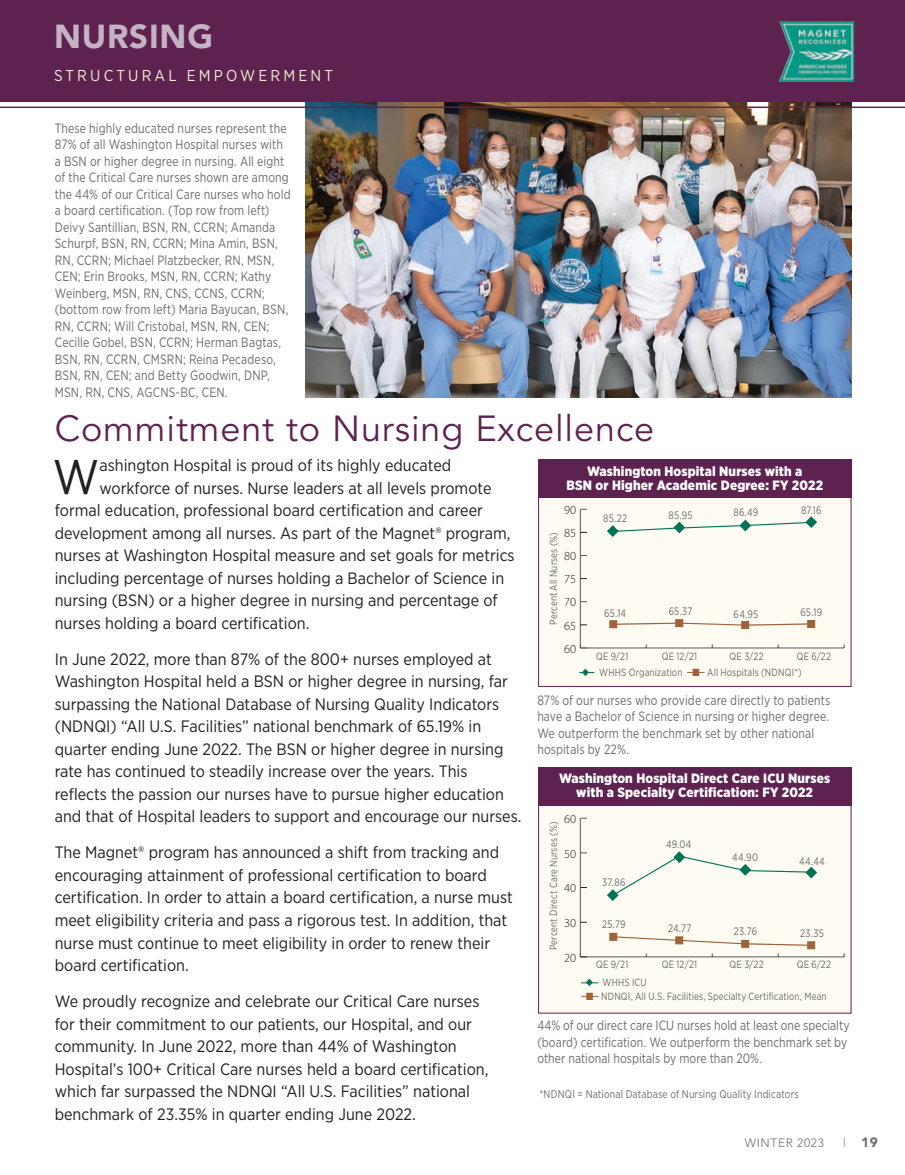
<style>
.page{position:relative;width:905px;height:1175px;background:#fff}
.page>*{position:absolute;margin:0;border:0;box-sizing:border-box;transform-origin:0 0}
._1st_paragraph{font:48.6px "Gotham Narrow";color:#231f20}
.NEW_Headline{font:36px "Avenir";letter-spacing:.025em;color:#5e2250}
.Headline{font:900 33px "Avenir";letter-spacing:.025em;color:#c5b2c2}
.Body_text{font:16.5px/22.5px "Gotham Narrow";color:#231f20}
._1st_paragraph-2{font:16.5px "Gotham Narrow";color:#231f20}
.NEW_Eyebrow{font:15.75px "Gotham Narrow";letter-spacing:.2em;color:#eeeecf}
.NEW_Caption{font:13.5px/16.5px "Gotham Narrow";letter-spacing:.01em;color:#6c6d70;scale:.9 1}
.Graph_Headline{font:900 13.5px/14.2px "Gotham Narrow";letter-spacing:.01em;color:#fff;text-align:center}
.t1{font:900 13.5px "Avenir";color:#6c6d70}
.t2{font:300 12.3px "Myriad Pro";color:#231f20}
.t3{font:300 12px "Avenir";letter-spacing:.05em;color:#6c6d70}
.NEW_Caption-2{font:11.25px "Gotham Narrow";letter-spacing:.015em;color:#6c6d70;scale:.9 1}
.NEW_Caption-3{font:10.8px "Gotham Narrow";letter-spacing:.02em;color:#6c6d70;scale:.9 1}
.NEW_Caption-4{font:10.5px "Gotham Narrow";letter-spacing:.015em;color:#6c6d70;scale:.9 1}
.s1{color:#007354}
.s2{color:#9e633b}
.s3{font-weight:300;font-size:12px}
</style>
<div class="page">
<img style="left:306px;top:101px;width:545px;height:296px">
<div style="left:0;top:0;width:904px;height:101px;background:#5e2250"></div>
<hr style="left:0;top:106px;width:904px;height:2px;background:#5e2250">
<img style="left:778px;top:21px;width:76px;height:61px">
<div style="left:538px;top:473px;width:313px;height:213px;background:#fefbf2"></div>
<div style="left:538px;top:459px;width:313px;height:38px;background:#5e2250"></div>
<hr style="left:580px;top:647px;width:264px;height:1px;background:#57585a">
<hr style="left:580px;top:509px;width:1px;height:139px;background:#57585a">
<svg style="left:617px;top:622px;width:190px;height:4px"></svg>
<div style="left:609px;top:620px;width:8px;height:8px;background:#9e633b;border:1px solid #9e633b"></div>
<div style="left:675px;top:619px;width:8px;height:8px;background:#9e633b;border:1px solid #9e633b"></div>
<div style="left:741px;top:621px;width:8px;height:8px;background:#9e633b;border:1px solid #9e633b"></div>
<div style="left:807px;top:620px;width:8px;height:8px;background:#9e633b;border:1px solid #9e633b"></div>
<svg style="left:607px;top:516px;width:210px;height:21px"></svg>
<svg style="left:579px;top:672px;width:15px;height:1px"></svg>
<svg style="left:687px;top:672px;width:17px;height:1px"></svg>
<div style="left:538px;top:781px;width:313px;height:232px;background:#fefbf2"></div>
<div style="left:538px;top:767px;width:313px;height:38px;background:#5e2250"></div>
<hr style="left:580px;top:956px;width:264px;height:1px;background:#57585a">
<hr style="left:580px;top:818px;width:1px;height:138px;background:#57585a">
<svg style="left:612px;top:935px;width:195px;height:11px"></svg>
<div style="left:609px;top:932px;width:8px;height:8px;background:#9e633b;border:1px solid #9e633b"></div>
<div style="left:675px;top:936px;width:8px;height:8px;background:#9e633b;border:1px solid #9e633b"></div>
<div style="left:741px;top:939px;width:8px;height:8px;background:#9e633b;border:1px solid #9e633b"></div>
<div style="left:807px;top:941px;width:8px;height:8px;background:#9e633b;border:1px solid #9e633b"></div>
<svg style="left:607px;top:851px;width:210px;height:50px"></svg>
<svg style="left:581px;top:982px;width:17px;height:1px"></svg>
<svg style="left:581px;top:996px;width:17px;height:1px"></svg>
<p class="Headline" style="left:54px;top:17px;width:160px">NURSING</p>
<p class="NEW_Eyebrow" style="left:54px;top:66px;width:280px">STRUCTURAL EMPOWERMENT</p>
<p class="NEW_Caption" style="left:55px;top:120px;width:263px">These highly educated nurses represent the 87% of all Washington Hospital nurses with a BSN or higher degree in nursing. All eight of the Critical Care nurses shown are among the 44% of our Critical Care nurses who hold a board certification. (Top row from left)<br>Deivy Santillian, BSN, RN, CCRN; Amanda Schurpf, BSN, RN, CCRN; Mina Amin, BSN, RN, CCRN; Michael Platzbecker, RN, MSN, CEN; Erin Brooks, MSN, RN, CCRN; Kathy Weinberg, MSN, RN, CNS, CCNS, CCRN; (bottom row from left) Maria Bayucan, BSN, RN, CCRN; Will Cristobal, MSN, RN, CEN; Cecille Gobel, BSN, CCRN; Herman Bagtas, BSN, RN, CCRN, CMSRN; Reina Pecadeso, BSN, RN, CEN; and Betty Goodwin, DNP, MSN, RN, CNS, AGCNS-BC, CEN.</p>
<p class="NEW_Headline" style="left:55px;top:408px;width:601px">Commitment to Nursing Excellence</p>
<p class="_1st_paragraph" style="left:53px;top:446px;width:48px">W</p>
<p class="_1st_paragraph-2" style="left:99px;top:455px;width:353px">ashington Hospital is proud of its highly educated</p>
<p class="_1st_paragraph-2" style="left:99px;top:477px;width:393px">workforce of nurses. Nurse leaders at all levels promote</p>
<p class="_1st_paragraph-2" style="left:55px;top:500px;width:429px">formal education, professional board certification and career</p>
<p class="_1st_paragraph-2" style="left:55px;top:522px;width:457px">development among all nurses. As part of the Magnet® program,</p>
<p class="_1st_paragraph-2" style="left:55px;top:545px;width:461px">nurses at Washington Hospital measure and set goals for metrics</p>
<p class="_1st_paragraph-2" style="left:55px;top:568px;width:451px">including percentage of nurses holding a Bachelor of Science in</p>
<p class="_1st_paragraph-2" style="left:55px;top:590px;width:444px">nursing (BSN) or a higher degree in nursing and percentage of</p>
<p class="_1st_paragraph-2" style="left:55px;top:613px;width:256px">nurses holding a board certification.</p>
<p class="Body_text" style="left:55px;top:647px;width:468px">In June 2022, more than 87% of the 800+ nurses employed at Washington Hospital held a BSN or higher degree in nursing, far surpassing the National Database of Nursing Quality Indicators (NDNQI) “All U.S. Facilities” national benchmark of 65.19% in quarter ending June 2022. The BSN or higher degree in nursing rate has continued to steadily increase over the years. This reflects the passion our nurses have to pursue higher education and that of Hospital leaders to support and encourage our nurses.</p>
<p class="Body_text" style="left:55px;top:841px;width:459px">The Magnet® program has announced a shift from tracking and encouraging attainment of professional certification to board certification. In order to attain a board certification, a nurse must meet eligibility criteria and pass a rigorous test. In addition, that nurse must continue to meet eligibility in order to renew their board certification.</p>
<p class="Body_text" style="left:55px;top:989px;width:435px">We proudly recognize and celebrate our Critical Care nurses for their commitment to our patients, our Hospital, and our community. In June 2022, more than 44% of Washington Hospital’s 100+ Critical Care nurses held a board certification, which far surpassed the NDNQI “All U.S. Facilities” national benchmark of 23.35% in quarter ending June 2022.</p>
<p class="Graph_Headline" style="left:566px;top:463px;width:258px">Washington Hospital Nurses with a<br>BSN or Higher Academic Degree: FY 2022</p>
<p class="t2" style="left:564px;top:502px;width:14px">90</p>
<p class="t2" style="left:564px;top:525px;width:14px">85</p>
<p class="NEW_Caption-4" style="left:547px;top:625px;width:105px;rotate:-90deg">Percent All Nurses (%)</p>
<p class="t2" style="left:564px;top:548px;width:14px">80</p>
<p class="t2" style="left:564px;top:572px;width:14px">75</p>
<p class="t2" style="left:564px;top:595px;width:14px">70</p>
<p class="t2" style="left:564px;top:618px;width:14px">65</p>
<p class="NEW_Caption-3" style="left:603px;top:511px;width:28px">85.22</p>
<p class="NEW_Caption-3" style="left:604px;top:606px;width:26px">65.14</p>
<p class="NEW_Caption-3" style="left:668px;top:508px;width:28px">85.95</p>
<p class="NEW_Caption-3" style="left:668px;top:604px;width:28px">65.37</p>
<p class="NEW_Caption-3" style="left:733px;top:506px;width:29px">86.49</p>
<p class="NEW_Caption-3" style="left:733px;top:607px;width:29px">64.95</p>
<p class="NEW_Caption-3" style="left:801px;top:503px;width:24px">87.16</p>
<p class="NEW_Caption-3" style="left:800px;top:605px;width:26px">65.19</p>
<p class="t2" style="left:564px;top:641px;width:14px">60</p>
<p class="NEW_Caption-4" style="left:596px;top:649px;width:37px">QE 9/21</p>
<p class="NEW_Caption-4" style="left:661px;top:649px;width:41px">QE 12/21</p>
<p class="NEW_Caption-4" style="left:729px;top:649px;width:39px">QE 3/22</p>
<p class="NEW_Caption-4" style="left:796px;top:649px;width:40px">QE 6/22</p>
<p class="NEW_Caption-4" style="left:582px;top:665px;width:246px"><span class="s1">◆</span> WHHS Organization <span class="s2">■</span> All Hospitals (NDNQI*)</p>
<p class="NEW_Caption" style="left:537px;top:691px;width:327px">87% of our nurses who provide care directly to patients have a Bachelor of Science in nursing or higher degree.<br>We outperform the benchmark set by other national hospitals by 22%.</p>
<p class="Graph_Headline" style="left:559px;top:771px;width:273px">Washington Hospital Direct Care ICU Nurses with a Specialty Certification: FY 2022</p>
<p class="t2" style="left:564px;top:811px;width:14px">60</p>
<p class="NEW_Caption-4" style="left:547px;top:950px;width:144px;rotate:-90deg">Percent Direct Care Nurses (%)</p>
<p class="t2" style="left:564px;top:846px;width:14px">50</p>
<p class="t2" style="left:564px;top:880px;width:14px">40</p>
<p class="t2" style="left:564px;top:915px;width:14px">30</p>
<p class="t2" style="left:564px;top:950px;width:14px">20</p>
<p class="NEW_Caption-3" style="left:602px;top:875px;width:27px">37.86</p>
<p class="NEW_Caption-3" style="left:602px;top:918px;width:27px">25.79</p>
<p class="NEW_Caption-3" style="left:666px;top:837px;width:30px">49.04</p>
<p class="NEW_Caption-3" style="left:668px;top:921px;width:27px">24.77</p>
<p class="NEW_Caption-3" style="left:732px;top:850px;width:30px">44.90</p>
<p class="NEW_Caption-3" style="left:734px;top:924px;width:27px">23.76</p>
<p class="NEW_Caption-3" style="left:799px;top:854px;width:30px">44.44</p>
<p class="NEW_Caption-3" style="left:800px;top:926px;width:28px">23.35</p>
<p class="NEW_Caption-4" style="left:596px;top:958px;width:37px">QE 9/21</p>
<p class="NEW_Caption-4" style="left:661px;top:958px;width:41px">QE 12/21</p>
<p class="NEW_Caption-4" style="left:729px;top:958px;width:39px">QE 3/22</p>
<p class="NEW_Caption-4" style="left:796px;top:958px;width:40px">QE 6/22</p>
<p class="NEW_Caption-4" style="left:585px;top:976px;width:69px"><span class="s1">◆</span> WHHS ICU</p>
<p class="NEW_Caption-4" style="left:586px;top:989px;width:268px"><span class="s2">■</span> NDNQI, All U.S. Facilities, Specialty Certification, Mean</p>
<p class="NEW_Caption" style="left:537px;top:1016px;width:348px">44% of our direct care ICU nurses hold at least one specialty (board) certification. We outperform the benchmark set by other national hospitals by more than 20%.</p>
<p class="NEW_Caption-2" style="left:539px;top:1086px;width:290px">*NDNQI = National Database of Nursing Quality Indicators</p>
<p class="t3" style="left:745px;top:1136px;width:80px">WINTER 2023</p>
<p class="t1" style="left:843px;top:1134px;width:36px"><span class="s3">|</span> 19</p>
</div>
